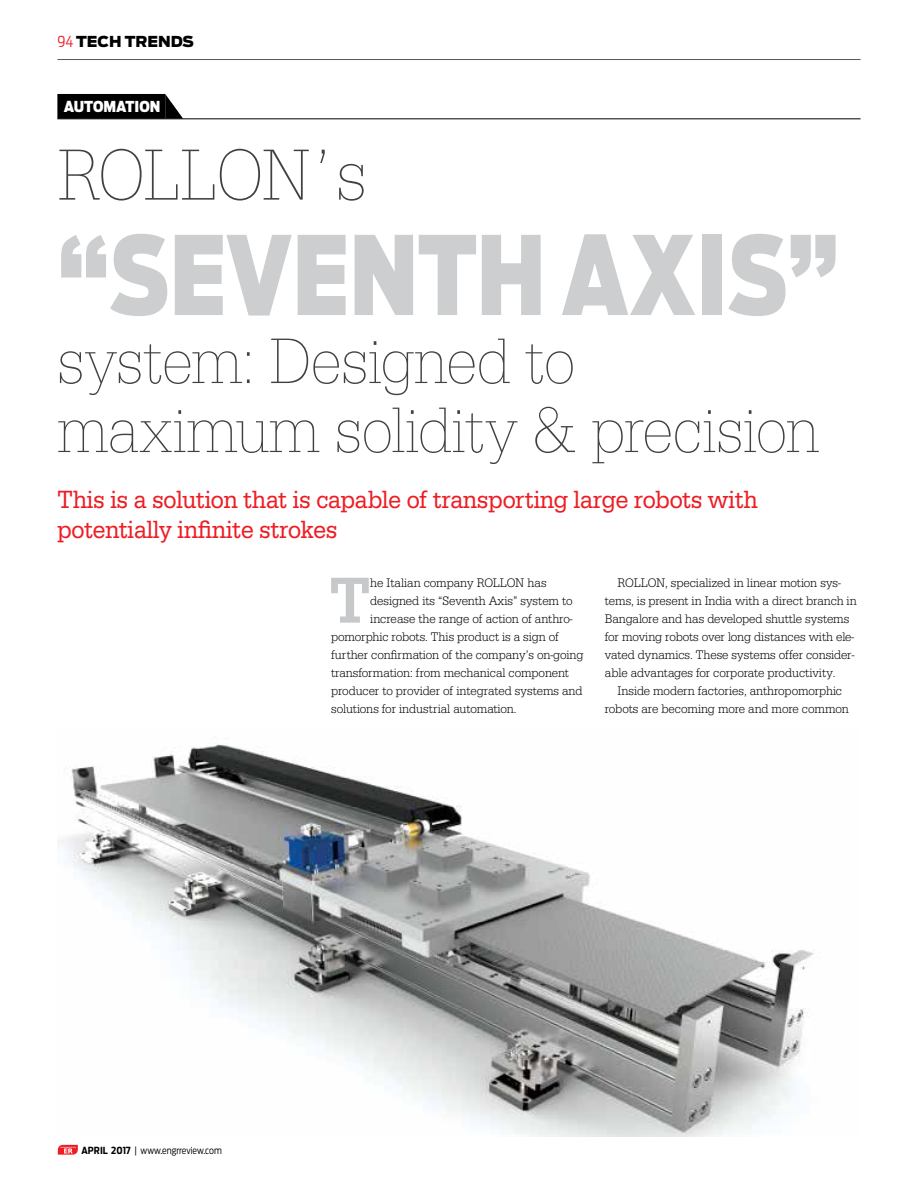
<style>
.page{position:relative;width:918px;height:1188px;background:#fff}
.page>*{position:absolute;margin:0;border:0;box-sizing:border-box;transform-origin:0 0}
.t1{font:900 108.3px "Antenna Cond";color:#cccecf;scale:.9 1}
.t2{font:200 75px "Egyptienne FS";letter-spacing:-.025em;color:#414042;scale:.9 1}
.t3{font:500 67.35px "Egyptienne FS";color:#c7c8ca;scale:.88 1}
.t4{font:200 66.6px/69px "Egyptienne FS";color:#414042;scale:.9 1}
.t5{font:25.8px/30px "Egyptienne FS";color:#ed1d24;scale:.9 1}
.t6{font:900 15px "Antenna";color:#000}
.t7{font:900 15px "Antenna Cond";color:#fff}
.t8{font:300 12.9px/18px "Egyptienne FS";color:#000;scale:.93 1}
.t9{font:300 9.75px "Antenna Cond";color:#000}
.s1{font-family:"Antenna Cond";font-weight:300;color:#ed1d24}
.s2{font-weight:700}
</style>
<div class="page">
<svg style="left:58px;top:1145px;width:20px;height:10px"></svg>
<hr style="left:57px;top:59px;width:804px;height:1px;background:#58595b">
<hr style="left:57px;top:119px;width:804px;height:1px;background:#000">
<div style="left:57px;top:94px;width:108px;height:25px;background:#000"></div>
<svg style="left:165px;top:94px;width:18px;height:25px"></svg>
<img style="left:57px;top:738px;width:758px;height:399px">
<p class="t6" style="left:57px;top:33px;width:138px"><span class="s1">94</span> TECH TRENDS</p>
<p class="t7" style="left:64px;top:98px;width:98px">AUTOMATION</p>
<h2 class="t2" style="left:57px;top:131px;width:345px">ROLLON’s</h2>
<h1 class="t1" style="left:57px;top:211px;width:870px">“SEVENTH AXIS”</h1>
<h3 class="t4" style="left:57px;top:326px;width:848px">system: Designed to maximum solidity &amp; precision</h3>
<h3 class="t5" style="left:57px;top:485px;width:779px">This is a solution that is capable of transporting large robots with potentially infinite strokes</h3>
<h3 class="t3" style="left:330px;top:561px;width:48px">T</h3>
<p class="t8" style="left:370px;top:573px;width:191px">he Italian company ROLLON has</p>
<p class="t8" style="left:605px;top:574px;width:272px;text-indent:13px">ROLLON, specialized in linear motion sys&shy;tems, is present in India with a direct branch in Bangalore and has developed shuttle systems for moving robots over long distances with ele&shy;vated dynamics. These systems offer consider&shy;able advantages for corporate productivity.</p>
<p class="t8" style="left:605px;top:681px;width:264px;text-align:center">Inside modern factories, anthropomorphic robots are becoming more and more common</p>
<p class="t8" style="left:370px;top:591px;width:219px">designed its “Seventh Axis” system to</p>
<p class="t8" style="left:370px;top:609px;width:219px">increase the range of action of anthro-</p>
<p class="t8" style="left:331px;top:627px;width:247px">pomorphic robots. This product is a sign of</p>
<p class="t8" style="left:331px;top:645px;width:273px">further confirmation of the company’s on-going</p>
<p class="t8" style="left:331px;top:663px;width:257px">transformation: from mechanical component</p>
<p class="t8" style="left:331px;top:682px;width:272px">producer to provider of integrated systems and</p>
<p class="t8" style="left:331px;top:700px;width:201px">solutions for industrial automation.</p>
<p class="t9" style="left:82px;top:1145px;width:142px"><span class="s2">APRIL 2017</span> | www.engrreview.com</p>
</div>
